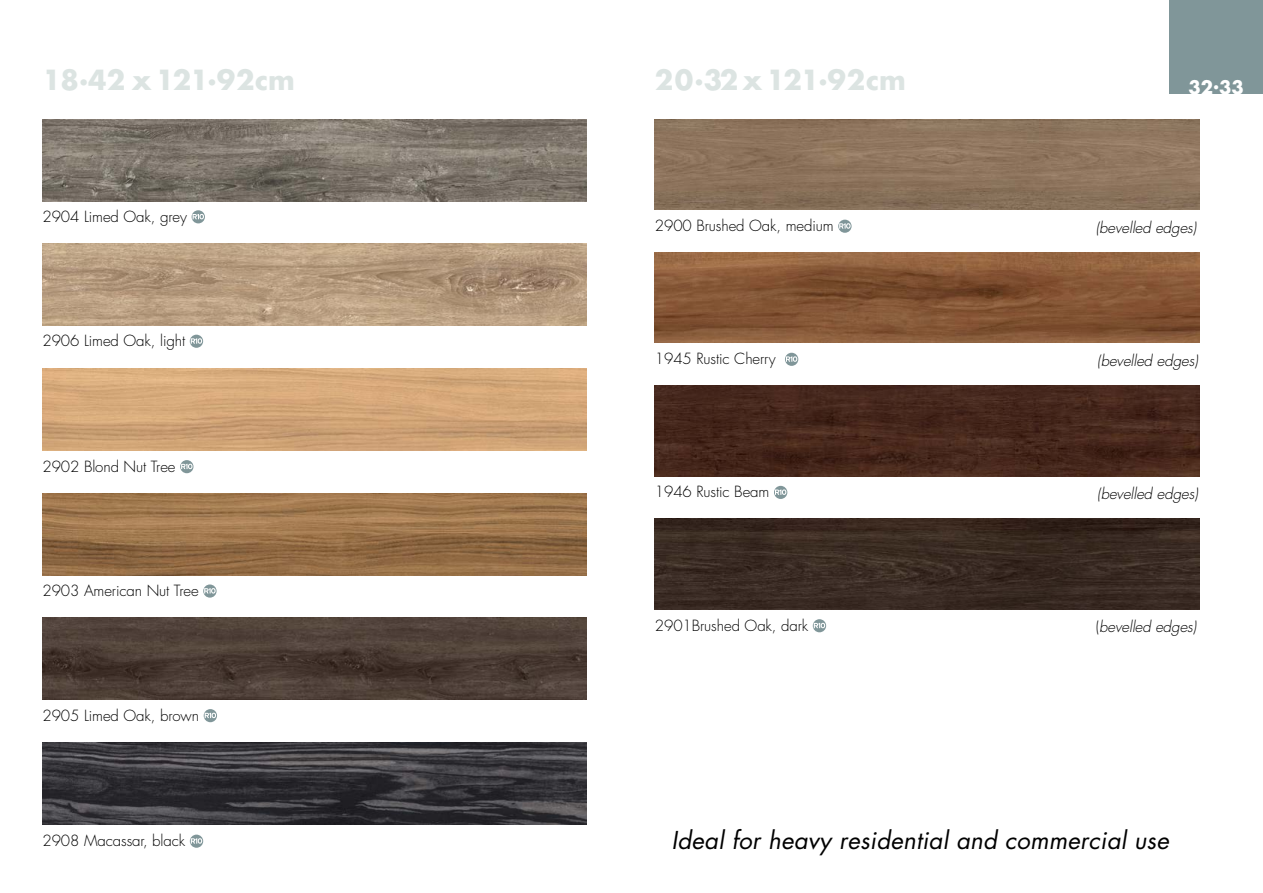
<style>
.page{position:relative;width:1263px;height:893px;background:#fff}
.page>*{position:absolute;margin:0;border:0;box-sizing:border-box;transform-origin:0 0}
.t1{font:700 27px "Futura";color:#dce4e2}
.t2{font:italic 24px "Futura";letter-spacing:.01em;color:#000}
.t3{font:700 18px "Futura";color:#fff}
.t4{font:300 15px "Futura";letter-spacing:-.005em;color:#000}
.t5{font:italic 300 15px "Futura";letter-spacing:-.005em;color:#000}
.s1{font-style:normal}
</style>
<div class="page">
<img style="left:43px;top:244px;width:544px;height:82px">
<img style="left:43px;top:119px;width:544px;height:82px">
<img style="left:43px;top:368px;width:544px;height:83px">
<img style="left:43px;top:493px;width:544px;height:82px">
<img style="left:43px;top:618px;width:544px;height:82px">
<img style="left:43px;top:742px;width:544px;height:83px">
<img style="left:655px;top:519px;width:544px;height:90px">
<img style="left:655px;top:119px;width:544px;height:91px">
<img style="left:655px;top:385px;width:544px;height:91px">
<img style="left:655px;top:252px;width:544px;height:91px">
<div style="left:1169px;top:0;width:94px;height:94px;background:#809699"></div>
<div style="left:190px;top:835px;width:13px;height:13px;background:#809699;border-radius:50%"></div>
<svg style="left:191px;top:838px;width:11px;height:6px"></svg>
<svg style="left:204px;top:709px;width:13px;height:13px"></svg>
<svg style="left:205px;top:713px;width:11px;height:5px"></svg>
<svg style="left:203px;top:584px;width:14px;height:14px"></svg>
<svg style="left:204px;top:588px;width:12px;height:6px"></svg>
<svg style="left:180px;top:460px;width:13px;height:13px"></svg>
<svg style="left:181px;top:464px;width:11px;height:5px"></svg>
<div style="left:190px;top:335px;width:13px;height:13px;background:#809699;border-radius:50%"></div>
<svg style="left:191px;top:338px;width:11px;height:6px"></svg>
<svg style="left:192px;top:210px;width:13px;height:13px"></svg>
<svg style="left:193px;top:214px;width:11px;height:5px"></svg>
<svg style="left:838px;top:220px;width:13px;height:13px"></svg>
<svg style="left:839px;top:223px;width:12px;height:6px"></svg>
<div style="left:785px;top:353px;width:13px;height:13px;background:#809699;border-radius:50%"></div>
<svg style="left:786px;top:356px;width:11px;height:6px"></svg>
<svg style="left:774px;top:486px;width:13px;height:13px"></svg>
<svg style="left:775px;top:489px;width:11px;height:6px"></svg>
<svg style="left:813px;top:619px;width:13px;height:13px"></svg>
<svg style="left:814px;top:623px;width:11px;height:5px"></svg>
<h1 class="t1" style="left:43px;top:61px;width:254px">18.42 x 121.92cm</h1>
<p class="t3" style="left:1188px;top:74px;width:57px">32.33</p>
<h1 class="t1" style="left:655px;top:61px;width:252px">20.32 x 121.92cm</h1>
<p class="t4" style="left:43px;top:207px;width:146px">2904 Limed Oak, grey</p>
<p class="t4" style="left:43px;top:331px;width:144px">2906 Limed Oak, light</p>
<p class="t4" style="left:43px;top:457px;width:135px">2902 Blond Nut Tree</p>
<p class="t4" style="left:43px;top:581px;width:158px">2903 American Nut Tree</p>
<p class="t4" style="left:43px;top:706px;width:158px">2905 Limed Oak, brown</p>
<p class="t4" style="left:43px;top:831px;width:144px">2908 Macassar, black</p>
<p class="t4" style="left:655px;top:216px;width:180px">2900 Brushed Oak, medium</p>
<p class="t5" style="left:1096px;top:218px;width:102px">(bevelled edges)</p>
<p class="t4" style="left:655px;top:349px;width:122px">1945 Rustic Cherry</p>
<p class="t5" style="left:1097px;top:351px;width:102px">(bevelled edges)</p>
<p class="t4" style="left:655px;top:482px;width:116px">1946 Rustic Beam</p>
<p class="t5" style="left:1097px;top:484px;width:102px">(bevelled edges)</p>
<p class="t4" style="left:655px;top:616px;width:155px">2901Brushed Oak, dark</p>
<p class="t5" style="left:1096px;top:617px;width:102px"><span class="s1">(</span>bevelled edges)</p>
<h2 class="t2" style="left:671px;top:823px;width:499px">Ideal for heavy residential and commercial use</h2>
</div>
